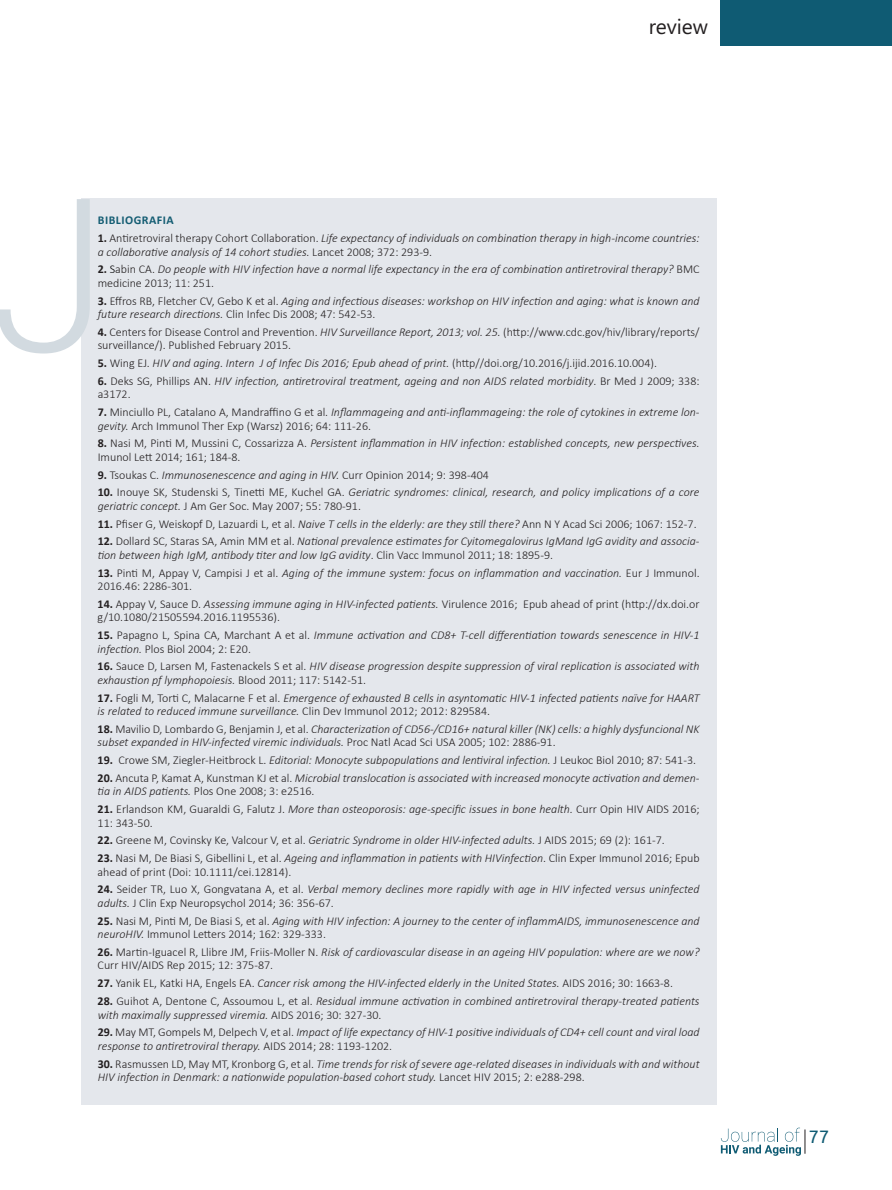
<style>
.page{position:relative;width:892px;height:1190px;background:#fff}
.page>*{position:absolute;margin:0;border:0;box-sizing:border-box;transform-origin:0 0}
.t1{font:21px "Segoe WP";color:#231f20}
.t2{font:18px "Ubuntu";color:#0f5b73}
.t3{font:italic 300 12px/13.5px "Calibri";color:#231f20}
.t4{font:300 12px/13.5px "Calibri";color:#231f20}
.t5{font:700 12px "Calibri";letter-spacing:.04em;color:#145d73}
.s1{font-weight:700;font-style:normal}
.s2{font-style:normal}
.s3{font-style:normal;color:#000001}
.s4{font-weight:700}
.s5{font-style:italic}
</style>
<div class="page">
<div style="left:721px;top:0;width:171px;height:46px;background:#0f5b73"></div>
<svg style="left:721px;top:1127px;width:84px;height:28px"></svg>
<div style="left:81px;top:199px;width:635px;height:905px;background:#e4e7ec"></div>
<svg style="left:0;top:199px;width:90px;height:154px"></svg>
<h1 class="t1" style="left:648px;top:13px;width:61px">review</h1>
<p class="t5" style="left:98px;top:213px;width:77px">BIBLIOGRAFIA</p>
<p class="t3" style="left:98px;top:231px;width:603px"><span class="s1">1.</span> <span class="s2">Antiretroviral therapy Cohort Collaboration.</span> Life expectancy of individuals on combination therapy in high-income countries: a collaborative analysis of 14 cohort studies. <span class="s2">Lancet 2008; 372: 293-9.</span></p>
<p class="t3" style="left:98px;top:262px;width:603px"><span class="s1">2.</span> <span class="s3">S</span><span class="s2">abin CA.</span> Do people with HIV infection have a normal life expectancy in the era of combination antiretroviral therapy? <span class="s2">BMC medicine 2013; 11: 251.</span></p>
<p class="t3" style="left:98px;top:294px;width:603px"><span class="s1">3.</span> <span class="s2">Effros RB, Fletcher CV, Gebo K et al.</span> Aging and infectious diseases: workshop on HIV infection and aging: what is known and future research directions. <span class="s2">Clin Infec Dis 2008; 47: 542-53.</span></p>
<p class="t4" style="left:98px;top:324px;width:603px"><span class="s4">4.</span> Centers for Disease Control and Prevention. <span class="s5">HIV Surveillance Report, 2013; vol. 25.</span> (http://www.cdc.gov/hiv/library/reports/ surveillance/). Published February 2015.</p>
<p class="t3" style="left:98px;top:356px;width:561px"><span class="s1">5.</span> <span class="s2">Wing EJ.</span> HIV and aging. Intern J of Infec Dis 2016; Epub ahead of print. <span class="s2">(http//doi.org/10.2016/j.ijid.2016.10.004).</span></p>
<p class="t3" style="left:98px;top:374px;width:603px"><span class="s1">6.</span> <span class="s2">Deks SG, Phillips AN.</span> HIV infection, antiretroviral treatment, ageing and non AIDS related morbidity<span class="s2">. Br Med J 2009; 338: a3172.</span></p>
<p class="t4" style="left:98px;top:405px;width:603px"><span class="s4">7.</span> Minciullo PL, Catalano A, Mandraffino G et al. <span class="s5">Inflammageing and anti-inflammageing: the role of cytokines in extreme lon&shy;gevity.</span> Arch Immunol Ther Exp (Warsz) 2016; 64: 111-26.</p>
<p class="t3" style="left:98px;top:436px;width:603px"><span class="s1">8.</span> <span class="s2">Nasi M, Pinti M, Mussini C, Cossarizza A.</span> Persistent inflammation in HIV infection: established concepts, new perspectives.<br><span class="s2">Imunol Lett 2014; 161; 184-8.</span></p>
<p class="t4" style="left:98px;top:467px;width:393px"><span class="s4">9.</span> Tsoukas C. <span class="s5">Immunosenescence and aging in HIV.</span> Curr Opinion 2014; 9: 398-404</p>
<p class="t3" style="left:98px;top:485px;width:603px"><span class="s1">10.</span> <span class="s2">Inouye SK, Studenski S, Tinetti ME, Kuchel GA.</span> Geriatric syndromes: clinical, research, and policy implications of a core geriatric concept. <span class="s2">J Am Ger Soc. May 2007; 55: 780-91.</span></p>
<p class="t4" style="left:98px;top:516px;width:600px"><span class="s4">11.</span> Pfiser G, Weiskopf D, Lazuardi L, et al. <span class="s5">Naive T cells in the elderly: are they still there?</span> Ann N Y Acad Sci 2006; 1067: 152-7.</p>
<p class="t3" style="left:98px;top:534px;width:603px"><span class="s1">12.</span> <span class="s2">Dollard SC, Staras SA, Amin MM et al.</span> National prevalence estimates for Cyitomegalovirus IgMand IgG avidity and associa&shy;tion between high IgM, antibody titer and low IgG avidity<span class="s2">. Clin Vacc Immunol 2011; 18: 1895-9.</span></p>
<p class="t3" style="left:98px;top:566px;width:603px"><span class="s1">13.</span> <span class="s2">Pinti M, Appay V, Campisi J et al.</span> Aging of the immune system: focus on inflammation and vaccination. <span class="s2">Eur J Immunol.<br>2016.46: 2286-301.</span></p>
<p class="t4" style="left:98px;top:596px;width:603px"><span class="s4">14.</span> Appay V, Sauce D. <span class="s5">Assessing immune aging in HIV-infected patients.</span> Virulence 2016; Epub ahead of print (http://dx.doi.or g/10.1080/21505594.2016.1195536).</p>
<p class="t3" style="left:98px;top:628px;width:603px"><span class="s1">15.</span> <span class="s2">Papagno L, Spina CA, Marchant A et al.</span> Immune activation and CD8+ T-cell differentiation towards senescence in HIV-1 infection. <span class="s2">Plos Biol 2004; 2: E20.</span></p>
<p class="t3" style="left:98px;top:659px;width:603px"><span class="s1">16.</span> <span class="s2">Sauce D, Larsen M, Fastenackels S et al.</span> HIV disease progression despite suppression of viral replication is associated with exhaustion pf lymphopoiesis. <span class="s2">Blood 2011; 117: 5142-51.</span></p>
<p class="t3" style="left:98px;top:691px;width:603px"><span class="s1">17.</span> <span class="s2">Fogli M, Torti C, Malacarne F et al.</span> Emergence of exhausted B cells in asyntomatic HIV-1 infected patients naïve for HAART is related to reduced immune surveillance. <span class="s2">Clin Dev Immunol 2012; 2012: 829584.</span></p>
<p class="t3" style="left:98px;top:722px;width:603px"><span class="s1">18.</span> <span class="s2">Mavilio D, Lombardo G, Benjamin J, et al.</span> Characterization of CD56-/CD16+ natural killer (NK) cells: a highly dysfuncional NK subset expanded in HIV-infected viremic individuals. <span class="s2">Proc Natl Acad Sci USA 2005; 102: 2886-91.</span></p>
<p class="t3" style="left:98px;top:753px;width:600px"><span class="s1">19.</span> <span class="s2">Crowe SM, Ziegler-Heitbrock L.</span> Editorial: Monocyte subpopulations and lentiviral infection. <span class="s2">J Leukoc Biol 2010; 87: 541-3.</span></p>
<p class="t3" style="left:98px;top:771px;width:603px"><span class="s1">20.</span> <span class="s2">Ancuta P, Kamat A, Kunstman KJ et al.</span> Microbial translocation is associated with increased monocyte activation and demen&shy;tia in AIDS patients. <span class="s2">Plos One 2008; 3: e2516.</span></p>
<p class="t4" style="left:98px;top:802px;width:603px"><span class="s4">21.</span> Erlandson KM, Guaraldi G, Falutz J. <span class="s5">More than osteoporosis: age-specific issues in bone health.</span> Curr Opin HIV AIDS 2016;<br>11: 343-50.</p>
<p class="t4" style="left:98px;top:833px;width:568px"><span class="s4">22.</span> Greene M, Covinsky Ke, Valcour V, et al. <span class="s5">Geriatric Syndrome in older HIV-infected adults.</span> J AIDS 2015; 69 (2): 161-7.</p>
<p class="t4" style="left:98px;top:851px;width:603px"><span class="s4">23.</span> Nasi M, De Biasi S, Gibellini L, et al. <span class="s5">Ageing and inflammation in patients with HIVinfection</span>. Clin Exper Immunol 2016; Epub ahead of print (Doi: 10.1111/cei.12814).</p>
<p class="t3" style="left:98px;top:882px;width:603px"><span class="s1">24.</span> <span class="s2">Seider TR, Luo X, Gongvatana A, et al.</span> Verbal memory declines more rapidly with age in HIV infected versus uninfected adults. <span class="s2">J Clin Exp Neuropsychol 2014; 36: 356-67.</span></p>
<p class="t3" style="left:98px;top:914px;width:603px"><span class="s1">25.</span> <span class="s2">Nasi M, Pinti M, De Biasi S, et al.</span> Aging with HIV infection: A journey to the center of inflammAIDS, immunosenescence and neuroHIV. <span class="s2">Immunol Letters 2014; 162: 329-333.</span></p>
<p class="t4" style="left:98px;top:944px;width:603px"><span class="s4">26.</span> Martin-Iguacel R, Llibre JM, Friis-Moller N. <span class="s5">Risk of cardiovascular disease in an ageing HIV population: where are we now?<br></span>Curr HIV/AIDS Rep 2015; 12: 375-87.</p>
<p class="t3" style="left:98px;top:976px;width:577px"><span class="s1">27.</span> <span class="s2">Yanik EL, Katki HA, Engels EA.</span> Cancer risk among the HIV-infected elderly in the United States. <span class="s2">AIDS 2016; 30: 1663-8.</span></p>
<p class="t3" style="left:98px;top:994px;width:603px"><span class="s1">28.</span> <span class="s2">Guihot A, Dentone C, Assoumou L, et al.</span> Residual immune activation in combined antiretroviral therapy-treated patients with maximally suppressed viremia. <span class="s2">AIDS 2016; 30: 327-30.</span></p>
<p class="t3" style="left:98px;top:1025px;width:603px"><span class="s1">29.</span> <span class="s2">May MT, Gompels M, Delpech V, et al.</span> Impact of life expectancy of HIV-1 positive individuals of CD4+ cell count and viral load response to antiretroviral therapy. <span class="s2">AIDS 2014; 28: 1193-1202.</span></p>
<p class="t3" style="left:98px;top:1056px;width:603px"><span class="s1">30.</span> <span class="s2">Rasmussen LD, May MT, Kronborg G, et al.</span> Time trends for risk of severe age-related diseases in individuals with and without<br>HIV infection in Denmark: a nationwide population-based cohort study. <span class="s2">Lancet HIV 2015; 2: e288-298.</span></p>
<h2 class="t2" style="left:809px;top:1124px;width:22px">13</h2>
<h2 class="t2" style="left:809px;top:1126px;width:22px">77</h2>
</div>
